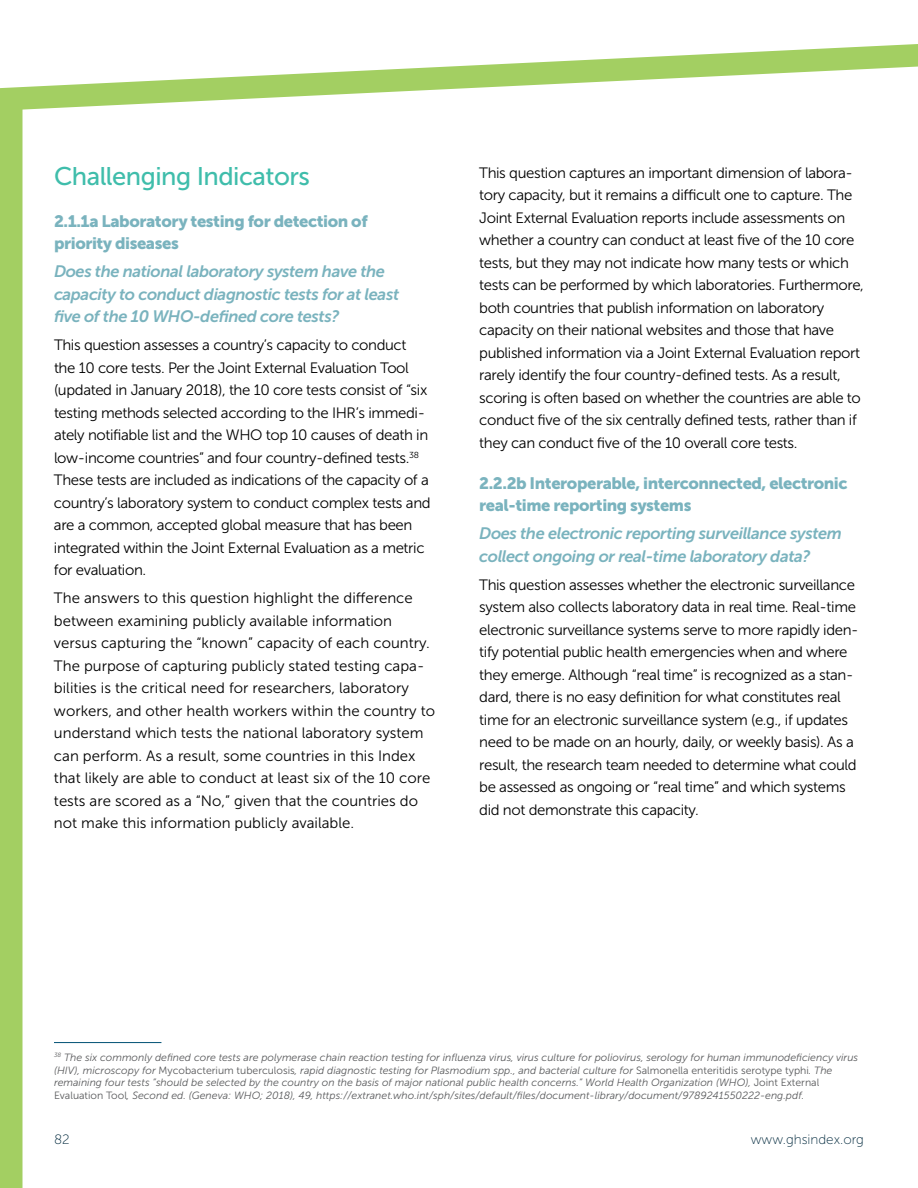
<style>
.page{position:relative;width:918px;height:1188px;background:#fff}
.page>*{position:absolute;margin:0;border:0;box-sizing:border-box;transform-origin:0 0}
.t1{font:25.5px "Museo Sans 500";letter-spacing:-.02em;color:#3fbdab}
.t2{font:italic 16.5px/22.5px "Museo Sans 700";letter-spacing:-.025em;color:#7ab3be}
.t3{font:16.5px/22.5px "Museo Sans 900";letter-spacing:-.025em;color:#7ab3be}
.t4{font:15px/22.5px "Museo Sans 300";letter-spacing:-.025em;color:#000}
.t5{font:15px/22.5px "Museo Sans 300";color:#000}
.t6{font:13.5px "Museo Sans 100";color:#00293d}
.t7{font:italic 10.5px/12.8px "Museo Sans 300";color:#58595b}
.s1{font-style:normal}
</style>
<div class="page">
<svg style="left:0;top:44px;width:918px;height:154px"></svg>
<div style="left:0;top:102px;width:22px;height:1086px;background:#a3cf62"></div>
<div style="left:0;top:94px;width:7px;height:1094px;background:#a3cf62"></div>
<hr style="left:54px;top:1042px;width:107px;height:1px;background:#005174">
<h1 class="t1" style="left:54px;top:163px;width:257px">Challenging Indicators</h1>
<p class="t3" style="left:54px;top:210px;width:315px">2.1.1a Laboratory testing for detection of priority diseases</p>
<p class="t2" style="left:54px;top:260px;width:347px">Does the national laboratory system have the capacity to conduct diagnostic tests for at least five of the 10 WHO-defined core tests?</p>
<p class="t4" style="left:54px;top:334px;width:378px">This question assesses a country’s capacity to conduct the 10 core tests. Per the Joint External Evaluation Tool (updated in January 2018), the 10 core tests consist of “six testing methods selected according to the IHR’s immedi&shy;ately notifiable list and the WHO top 10 causes of death in low-income countries” and four country-defined tests.<sup>38<br></sup>These tests are included as indications of the capacity of a country’s laboratory system to conduct complex tests and are a common, accepted global measure that has been integrated within the Joint External Evaluation as a metric for evaluation.</p>
<p class="t5" style="left:54px;top:587px;width:383px">The answers to this question highlight the difference between examining publicly available information versus capturing the “known” capacity of each country.<br>The purpose of capturing publicly stated testing capa&shy;bilities is the critical need for researchers, laboratory workers, and other health workers within the country to understand which tests the national laboratory system can perform. As a result, some countries in this Index that likely are able to conduct at least six of the 10 core tests are scored as a “No,” given that the countries do not make this information publicly available.</p>
<p class="t4" style="left:479px;top:161px;width:386px">This question captures an important dimension of labora&shy;tory capacity, but it remains a difficult one to capture. The Joint External Evaluation reports include assessments on whether a country can conduct at least five of the 10 core tests, but they may not indicate how many tests or which tests can be performed by which laboratories. Furthermore, both countries that publish information on laboratory capacity on their national websites and those that have published information via a Joint External Evaluation report rarely identify the four country-defined tests. As a result, scoring is often based on whether the countries are able to conduct five of the six centrally defined tests, rather than if they can conduct five of the 10 overall core tests.</p>
<p class="t3" style="left:479px;top:472px;width:370px">2.2.2b Interoperable, interconnected, electronic real-time reporting systems</p>
<p class="t2" style="left:479px;top:522px;width:364px">Does the electronic reporting surveillance system collect ongoing or real-time laboratory data?</p>
<p class="t4" style="left:479px;top:573px;width:381px">This question assesses whether the electronic surveillance system also collects laboratory data in real time. Real-time electronic surveillance systems serve to more rapidly iden&shy;tify potential public health emergencies when and where they emerge. Although “real time” is recognized as a stan&shy;dard, there is no easy definition for what constitutes real time for an electronic surveillance system (e.g., if updates need to be made on an hourly, daily, or weekly basis). As a result, the research team needed to determine what could be assessed as ongoing or “real time” and which systems did not demonstrate this capacity.</p>
<p class="t7" style="left:54px;top:1051px;width:806px"><sup>38</sup> The six commonly defined core tests are polymerase chain reaction testing for influenza virus, virus culture for poliovirus, serology for human immunodeficiency virus (HIV), microscopy for <span class="s1">Mycobacterium tuberculosis</span>, rapid diagnostic testing for Plasmodium spp., and bacterial culture for <span class="s1">Salmonella enteritidis serotype typhi</span>. The remaining four tests ”should be selected by the country on the basis of major national public health concerns.” World Health Organization (WHO), <span class="s1">Joint External Evaluation Tool</span>, Second ed. (Geneva: WHO; 2018), 49, https://extranet.who.int/sph/sites/default/files/document-library/document/9789241550222-eng.pdf.</p>
<p class="t6" style="left:54px;top:1132px;width:17px">82</p>
<p class="t6" style="left:751px;top:1132px;width:115px">www.ghsindex.org</p>
</div>
